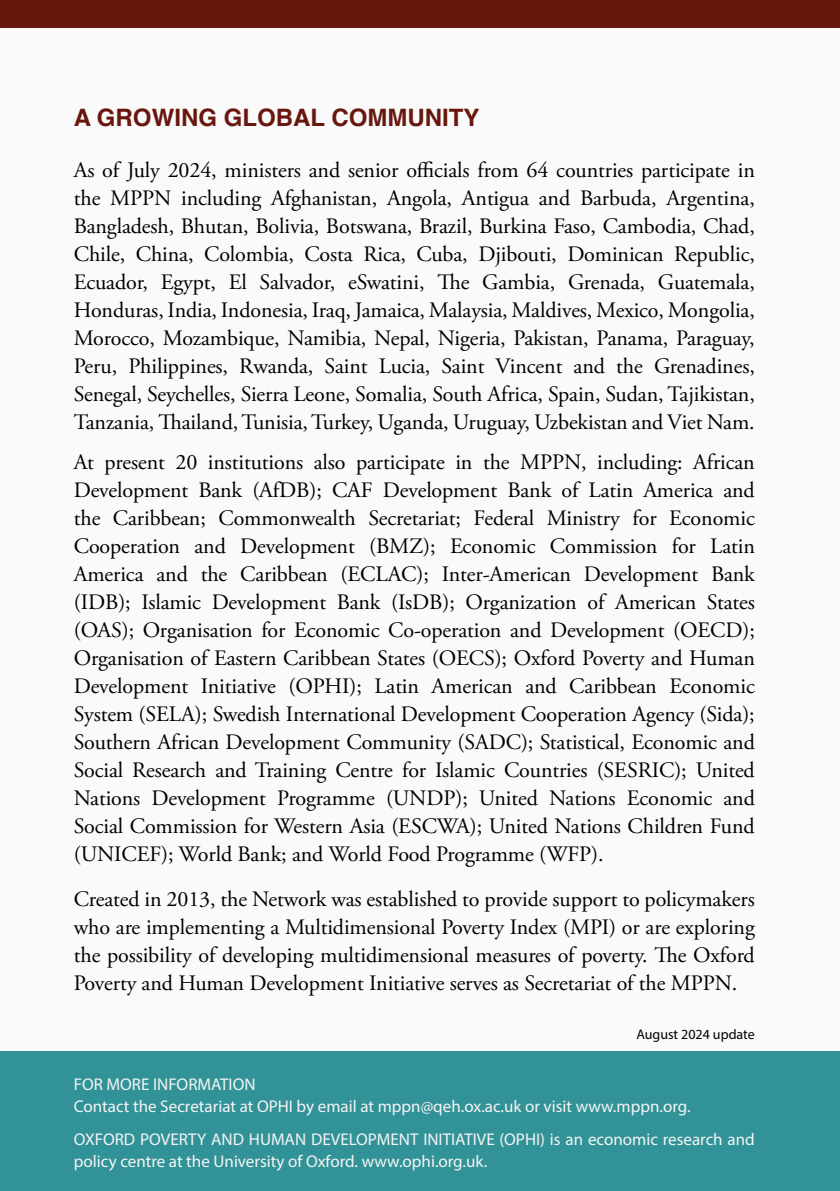
<style>
.page{position:relative;width:840px;height:1191px;background:#fff}
.page>*{position:absolute;margin:0;border:0;box-sizing:border-box;transform-origin:0 0}
.t1{font:700 24px "Helvetica";color:#68170e}
.t2{font:22px/28px "Adobe Garamond Pro";letter-spacing:-.005em;color:#000;text-align:justify}
.t3{font:17px/22px "Myriad Pro";color:#f5f4f4}
.t4{font:14px "Myriad Pro";color:#000}
</style>
<div class="page">
<div style="left:0;top:0;width:839px;height:1191px;background:#fafafa"></div>
<div style="left:0;top:1051px;width:839px;height:140px;background:#319398"></div>
<div style="left:0;top:0;width:839px;height:28px;background:#68170e"></div>
<p class="t1" style="left:74px;top:103px;width:407px">A GROWING GLOBAL COMMUNITY</p>
<p class="t2" style="left:74px;top:157px;width:682px">As of July 2024, ministers and senior officials from 64 countries participate in the MPPN including Afghanistan, Angola, Antigua and Barbuda, Argentina, Bangladesh, Bhutan, Bolivia, Botswana, Brazil, Burkina Faso, Cambodia, Chad, Chile, China, Colombia, Costa Rica, Cuba, Djibouti, Dominican Republic, Ecuador, Egypt, El Salvador, eSwatini, The Gambia, Grenada, Guatemala, Honduras, India, Indonesia, Iraq, Jamaica, Malaysia, Maldives, Mexico, Mongolia, Morocco, Mozambique, Namibia, Nepal, Nigeria, Pakistan, Panama, Paraguay, Peru, Philippines, Rwanda, Saint Lucia, Saint Vincent and the Grenadines, Senegal, Seychelles, Sierra Leone, Somalia, South Africa, Spain, Sudan, Tajikistan, Tanzania, Thailand, Tunisia, Turkey, Uganda, Uruguay, Uzbekistan and Viet Nam.</p>
<p class="t2" style="left:74px;top:448px;width:682px">At present 20 institutions also participate in the MPPN, including: African Development Bank (AfDB); CAF Development Bank of Latin America and the Caribbean; Commonwealth Secretariat; Federal Ministry for Economic Cooperation and Development (BMZ); Economic Commission for Latin America and the Caribbean (ECLAC); Inter-American Development Bank (IDB); Islamic Development Bank (IsDB); Organization of American States (OAS); Organisation for Economic Co-operation and Development (OECD); Organisation of Eastern Caribbean States (OECS); Oxford Poverty and Human Development Initiative (OPHI); Latin American and Caribbean Economic System (SELA); Swedish International Development Cooperation Agency (Sida); Southern African Development Community (SADC); Statistical, Economic and Social Research and Training Centre for Islamic Countries (SESRIC); United Nations Development Programme (UNDP); United Nations Economic and Social Commission for Western Asia (ESCWA); United Nations Children Fund (UNICEF); World Bank; and World Food Programme (WFP).</p>
<p class="t2" style="left:74px;top:885px;width:682px">Created in 2013, the Network was established to provide support to policymakers who are implementing a Multidimensional Poverty Index (MPI) or are exploring the possibility of developing multidimensional measures of poverty. The Oxford Poverty and Human Development Initiative serves as Secretariat of the MPPN.</p>
<p class="t4" style="left:636px;top:1025px;width:120px">August 2024 update</p>
<p class="t3" style="left:74px;top:1072px;width:183px">FOR MORE INFORMATION</p>
<p class="t3" style="left:74px;top:1094px;width:618px">Contact the Secretariat at OPHI by email at mppn@qeh.ox.ac.uk or visit www.mppn.org.</p>
<p class="t3" style="left:74px;top:1128px;width:682px">OXFORD POVERTY AND HUMAN DEVELOPMENT INITIATIVE (OPHI) is an economic research and policy centre at the University of Oxford. www.ophi.org.uk.</p>
</div>
